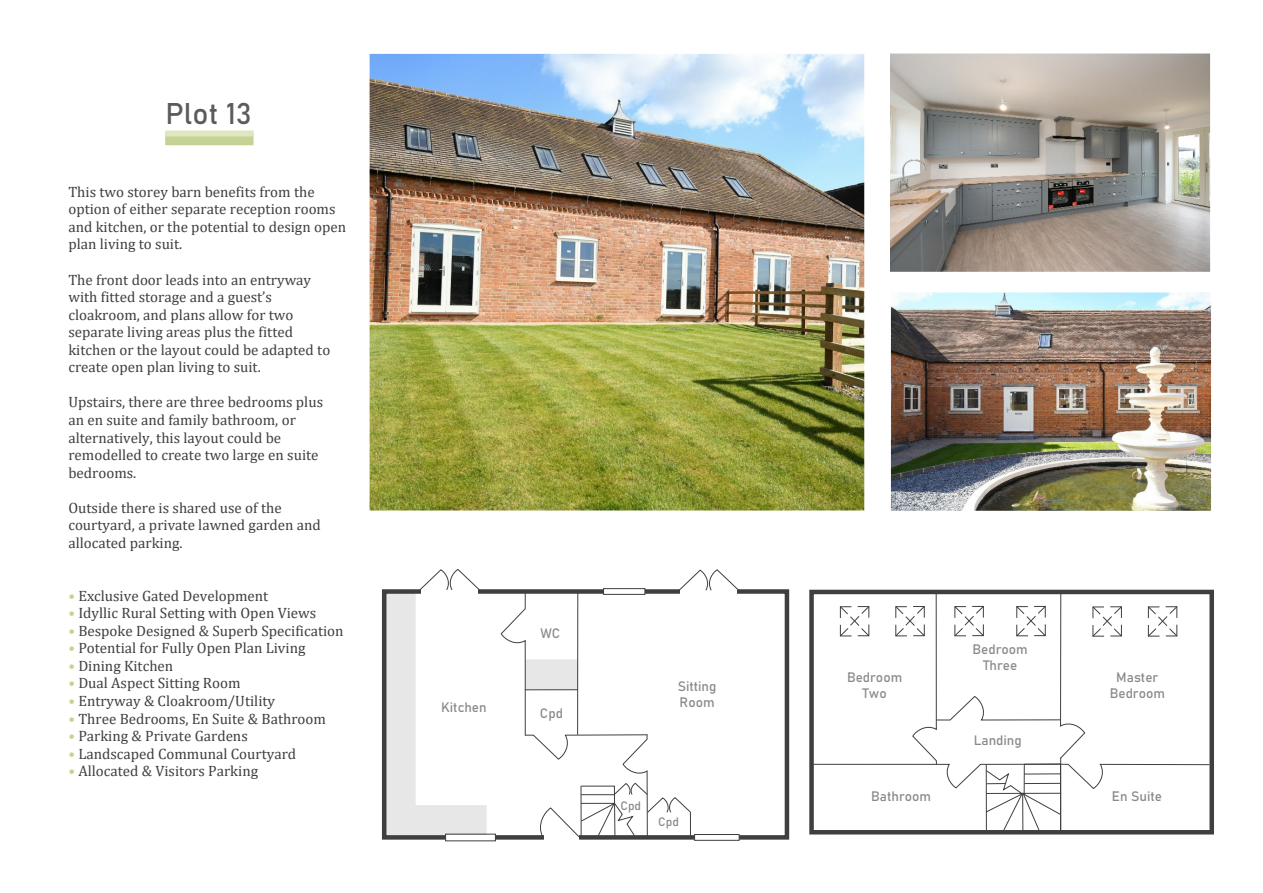
<style>
.page{position:relative;width:1263px;height:893px;background:#fff}
.page>*{position:absolute;margin:0;border:0;box-sizing:border-box;transform-origin:0 0}
.t1{font:29.55px "Bahnschrift";color:#5b5b5b}
.t2{font:15px/17.5px "Cambria";color:#3f3f3f}
.t3{font:13.5px/16.2px "Bahnschrift";color:#898989;text-align:center}
.t4{font:12.15px "Bahnschrift";color:#898989}
.s1{color:#c4d393}
</style>
<div class="page">
<img style="left:370px;top:54px;width:494px;height:456px">
<img style="left:890px;top:54px;width:320px;height:218px">
<div style="left:809px;top:590px;width:405px;height:244px;border:4px solid #3f3f3f"></div>
<img style="left:891px;top:292px;width:320px;height:219px">
<div style="left:165px;top:133px;width:89px;height:12px;background:#c4d393"></div>
<div style="left:165px;top:130px;width:89px;height:6px;background:#dee6c2"></div>
<svg style="left:812px;top:591px;width:398px;height:242px"></svg>
<hr style="left:986px;top:764px;width:1px;height:67px;background:#3f3f3f">
<svg style="left:382px;top:569px;width:358px;height:273px"></svg>
<h1 class="t1" style="left:166px;top:100px;width:88px">Plot 13</h1>
<p class="t2" style="left:68px;top:184px;width:279px">This two storey barn benefits from the option of either separate reception rooms and kitchen, or the potential to design open plan living to suit.</p>
<p class="t2" style="left:68px;top:272px;width:263px">The front door leads into an entryway with fitted storage and a guest’s cloakroom, and plans allow for two separate living areas plus the fitted kitchen or the layout could be adapted to create open plan living to suit.</p>
<p class="t2" style="left:68px;top:394px;width:256px">Upstairs, there are three bedrooms plus an en suite and family bathroom, or alternatively, this layout could be remodelled to create two large en suite bedrooms.</p>
<p class="t2" style="left:68px;top:500px;width:254px">Outside there is shared use of the courtyard, a private lawned garden and allocated parking.</p>
<p class="t2" style="left:68px;top:588px;width:201px"><span class="s1">•</span> Exclusive Gated Development</p>
<p class="t2" style="left:68px;top:605px;width:249px"><span class="s1">•</span> Idyllic Rural Setting with Open Views</p>
<p class="t2" style="left:68px;top:623px;width:277px"><span class="s1">•</span> Bespoke Designed &amp; Superb Specification</p>
<p class="t2" style="left:68px;top:640px;width:239px"><span class="s1">•</span> Potential for Fully Open Plan Living</p>
<p class="t2" style="left:68px;top:658px;width:106px"><span class="s1">•</span> Dining Kitchen</p>
<p class="t2" style="left:68px;top:675px;width:174px"><span class="s1">•</span> Dual Aspect Sitting Room</p>
<p class="t2" style="left:68px;top:693px;width:208px"><span class="s1">•</span> Entryway &amp; Cloakroom/Utility</p>
<p class="t2" style="left:68px;top:711px;width:259px"><span class="s1">•</span> Three Bedrooms, En Suite &amp; Bathroom</p>
<p class="t2" style="left:68px;top:728px;width:181px"><span class="s1">•</span> Parking &amp; Private Gardens</p>
<p class="t2" style="left:68px;top:746px;width:229px"><span class="s1">•</span> Landscaped Communal Courtyard</p>
<p class="t2" style="left:68px;top:763px;width:191px"><span class="s1">•</span> Allocated &amp; Visitors Parking</p>
<p class="t3" style="left:441px;top:700px;width:47px">Kitchen</p>
<p class="t3" style="left:540px;top:626px;width:21px">WC</p>
<p class="t3" style="left:540px;top:706px;width:24px">Cpd</p>
<p class="t3" style="left:678px;top:679px;width:40px;text-align:left">Sitting<br>Room</p>
<p class="t4" style="left:620px;top:801px;width:22px">Cpd</p>
<p class="t4" style="left:658px;top:817px;width:22px">Cpd</p>
<p class="t3" style="left:847px;top:669px;width:57px">Bedroom<br>Two</p>
<p class="t3" style="left:972px;top:642px;width:57px">Bedroom<br>Three</p>
<p class="t3" style="left:974px;top:733px;width:49px">Landing</p>
<p class="t3" style="left:1110px;top:669px;width:57px">Master<br>Bedroom</p>
<p class="t3" style="left:871px;top:789px;width:61px">Bathroom</p>
<p class="t3" style="left:1112px;top:789px;width:52px">En Suite</p>
</div>
